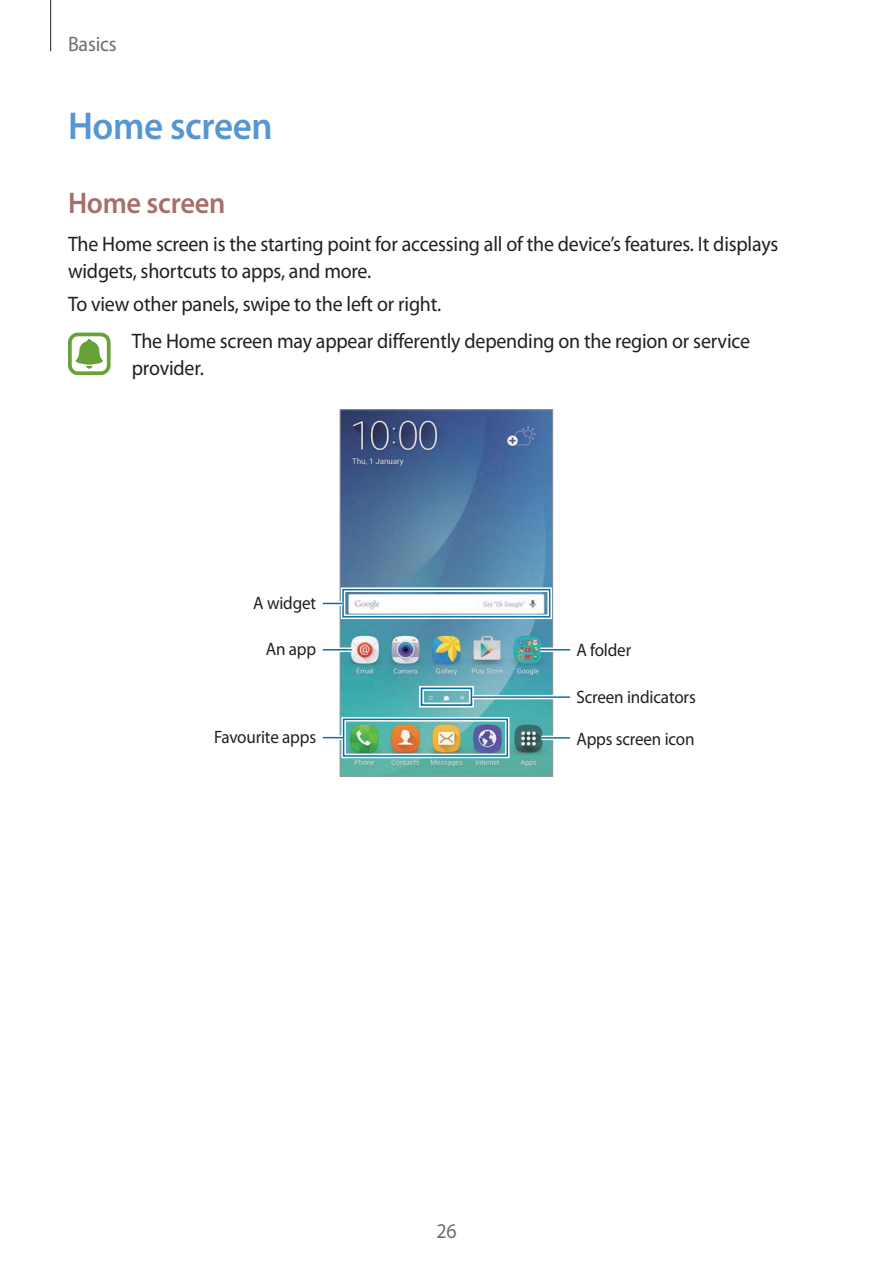
<style>
.page{position:relative;width:893px;height:1263px;background:#fff}
.page>*{position:absolute;margin:0;border:0;box-sizing:border-box;transform-origin:0 0}
.t1{font:600 39px "Myriad Pro";letter-spacing:-.01em;color:#5697d1;scale:.95 1}
.t2{font:600 30px "Myriad Pro";letter-spacing:-.01em;color:#a76e6a;scale:.95 1}
.t3{font:21px/27px "Myriad Pro";letter-spacing:-.01em;color:#231f20;scale:.95 1}
.t4{font:21px "Myriad Pro";letter-spacing:-.01em;color:#6d6e70;scale:.95 1}
.t5{font:18px "Myriad Pro";letter-spacing:-.01em;color:#231f20;scale:.95 1}
</style>
<div class="page">
<hr style="left:50px;top:0;width:1px;height:51px;background:#231f20">
<svg style="left:68px;top:333px;width:43px;height:42px"></svg>
<img style="left:339px;top:409px;width:214px;height:368px">
<div style="left:419px;top:686px;width:55px;height:22px;border:5px solid #fff"></div>
<div style="left:421px;top:688px;width:51px;height:18px;border:2px solid #0072ae"></div>
<div style="left:341px;top:717px;width:168px;height:41px;border:4px solid #fff"></div>
<div style="left:343px;top:719px;width:165px;height:38px;border:2px solid #0072ae"></div>
<hr style="left:472px;top:695px;width:98px;height:4px;background:#fff">
<hr style="left:472px;top:696px;width:98px;height:2px;background:#0072ae">
<hr style="left:541px;top:736px;width:29px;height:4px;background:#fff">
<hr style="left:541px;top:737px;width:29px;height:2px;background:#0072ae">
<hr style="left:323px;top:648px;width:29px;height:4px;background:#fff">
<hr style="left:323px;top:649px;width:29px;height:2px;background:#0072ae">
<svg style="left:323px;top:735px;width:20px;height:5px"></svg>
<svg style="left:323px;top:737px;width:20px;height:1px"></svg>
<hr style="left:540px;top:648px;width:30px;height:4px;background:#fff">
<hr style="left:540px;top:649px;width:30px;height:2px;background:#0072ae">
<div style="left:341px;top:587px;width:211px;height:32px;border:4px solid #fff"></div>
<div style="left:342px;top:589px;width:208px;height:29px;border:2px solid #0072ae"></div>
<div style="left:323px;top:601px;width:19px;height:5px;background:#bfdbea"></div>
<svg style="left:323px;top:603px;width:19px;height:1px"></svg>
<p class="t4" style="left:68px;top:36px;width:53px">Basics</p>
<h1 class="t1" style="left:68px;top:111px;width:217px">Home screen</h1>
<h2 class="t2" style="left:68px;top:192px;width:167px">Home screen</h2>
<p class="t3" style="left:68px;top:232px;width:749px">The Home screen is the starting point for accessing all of the device’s features. It displays widgets, shortcuts to apps, and more.</p>
<p class="t3" style="left:132px;top:287px;width:652px;line-height:37px;text-indent:-64px">To view other panels, swipe to the left or right.<br>The Home screen may appear differently depending on the region or service</p>
<p class="t3" style="left:132px;top:356px;width:77px">provider.</p>
<p class="t5" style="left:253px;top:596px;width:68px">A widget</p>
<p class="t5" style="left:266px;top:642px;width:55px">An app</p>
<p class="t5" style="left:576px;top:643px;width:59px">A folder</p>
<p class="t5" style="left:576px;top:690px;width:127px">Screen indicators</p>
<p class="t5" style="left:214px;top:730px;width:109px">Favourite apps</p>
<p class="t5" style="left:576px;top:732px;width:126px">Apps screen icon</p>
<p class="t4" style="left:436px;top:1223px;width:23px">26</p>
</div>
